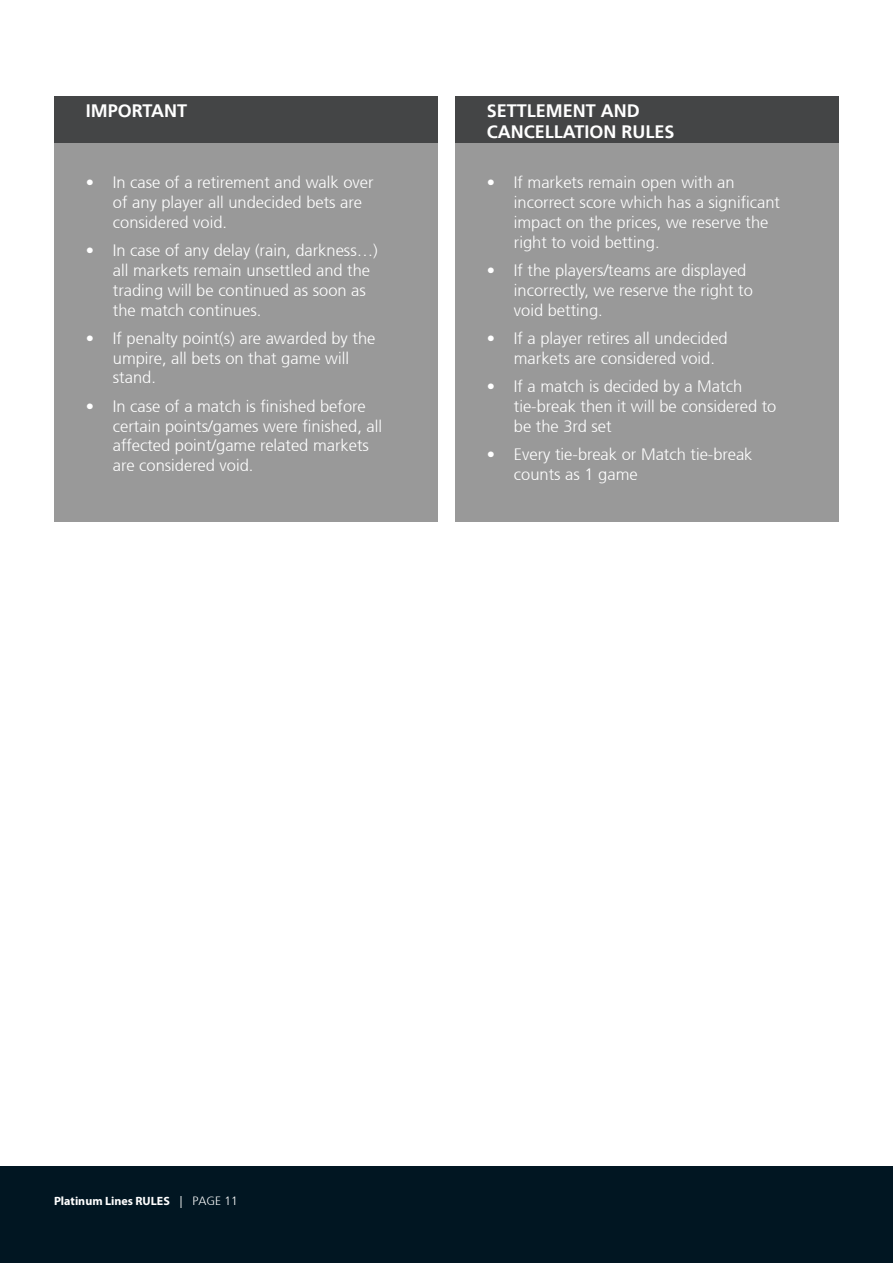
<style>
.page{position:relative;width:893px;height:1263px;background:#fff}
.page>*{position:absolute;margin:0;border:0;box-sizing:border-box;transform-origin:0 0}
.t1{font:700 18px/21.6px "Frutiger 65";color:#fff}
.t2{font:300 16.5px/19.8px "Frutiger 45";color:#fff}
.t3{font:700 12px "Myriad Pro";color:#fff}
.s1{font-family:"Frutiger 45";font-weight:300}
</style>
<div class="page">
<div style="left:0;top:1166px;width:893px;height:97px;background:#011622"></div>
<div style="left:455px;top:113px;width:384px;height:408px;background:#999"></div>
<div style="left:54px;top:113px;width:384px;height:408px;background:#999"></div>
<div style="left:455px;top:97px;width:384px;height:46px;background:#444546"></div>
<div style="left:54px;top:97px;width:384px;height:46px;background:#444546"></div>
<p class="t1" style="left:86px;top:100px;width:103px">IMPORTANT</p>
<p class="t2" style="left:113px;top:173px;width:262px;text-indent:-27px">• In case of a retirement and walk over of any player all undecided bets are considered void.</p>
<p class="t2" style="left:113px;top:241px;width:266px;text-indent:-27px">• In case of any delay (rain, darkness…) all markets remain unsettled and the trading will be continued as soon as the match continues.</p>
<p class="t2" style="left:113px;top:328px;width:264px;text-indent:-27px">• If penalty point(s) are awarded by the umpire, all bets on that game will stand.</p>
<p class="t2" style="left:113px;top:396px;width:271px;text-indent:-27px">• In case of a match is finished before certain points/games were finished, all affected point/game related markets are considered void.</p>
<p class="t1" style="left:487px;top:100px;width:189px">SETTLEMENT AND<br>CANCELLATION RULES</p>
<p class="t2" style="left:514px;top:173px;width:268px;text-indent:-27px">• If markets remain open with an incorrect score which has a significant impact on the prices, we reserve the right to void betting.</p>
<p class="t2" style="left:514px;top:261px;width:240px;text-indent:-27px">• If the players/teams are displayed incorrectly, we reserve the right to void betting.</p>
<p class="t2" style="left:514px;top:328px;width:215px;text-indent:-27px">• If a player retires all undecided markets are considered void.</p>
<p class="t2" style="left:514px;top:377px;width:264px;text-indent:-27px">• If a match is decided by a Match tie-break then it will be considered to be the 3rd set</p>
<p class="t2" style="left:514px;top:444px;width:240px;text-indent:-27px">• Every tie-break or Match tie-break counts as 1 game</p>
<p class="t3" style="left:54px;top:1193px;width:185px">Platinum Lines RULES <span class="s1">| PAGE 11</span></p>
</div>
